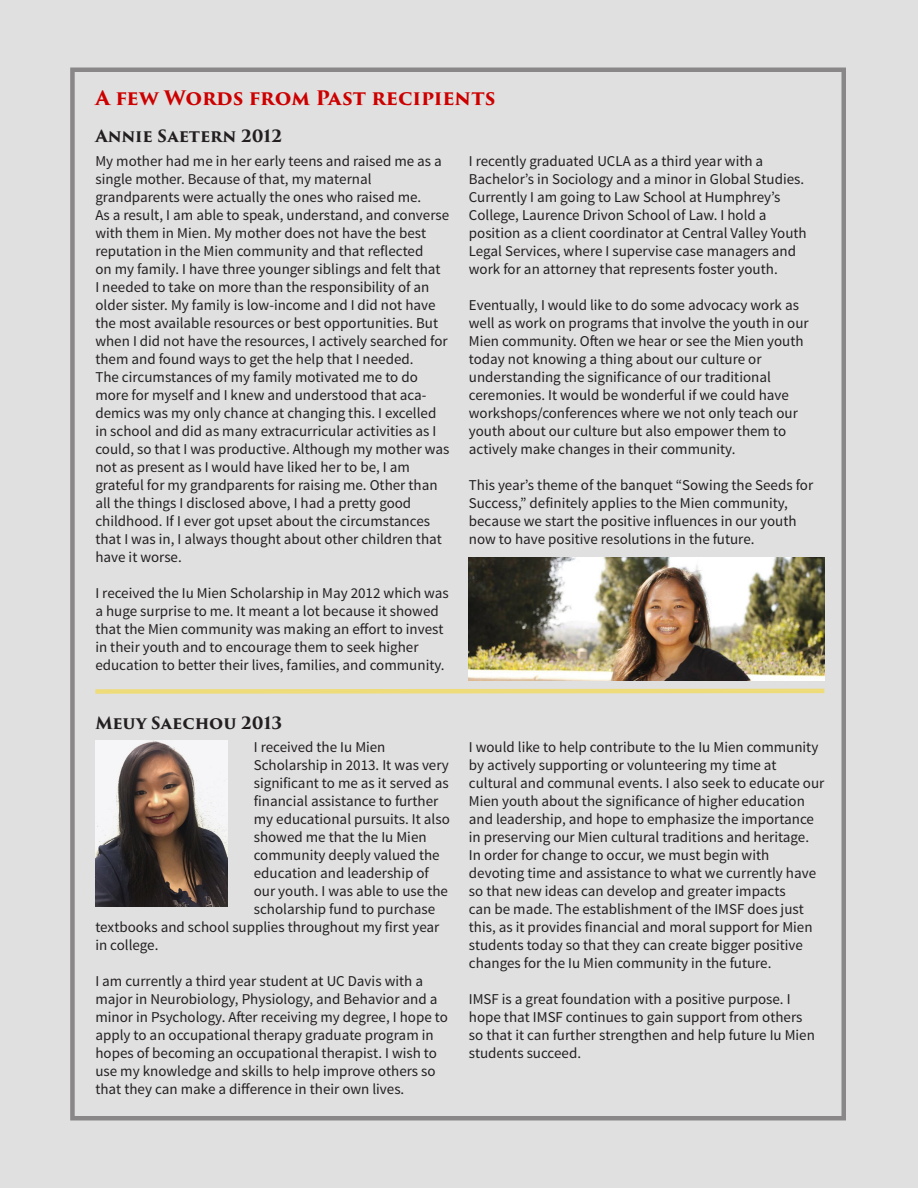
<style>
.page{position:relative;width:918px;height:1188px;background:#e0e0e0}
.page>*{position:absolute;margin:0;border:0;box-sizing:border-box;transform-origin:0 0}
.t1{font:700 19.5px "Trajan Pro 3";letter-spacing:-.005em;color:#cd0000}
.t2{font:700 16.5px "Trajan Pro 3";color:#231f20}
.t3{font:15px/18px "Source Sans Pro";color:#231f20}
</style>
<div class="page">
<img style="left:95px;top:741px;width:133px;height:165px">
<svg style="left:94px;top:687px;width:732px;height:8px;background:#e7dda6"></svg>
<img style="left:469px;top:557px;width:355px;height:123px">
<p class="t1" style="left:95px;top:83px;width:401px">A few Words from Past recipients</p>
<p class="t2" style="left:95px;top:123px;width:188px">Annie Saetern 2012</p>
<p class="t3" style="left:95px;top:152px;width:348px">My mother had me in her early teens and raised me as a single mother. Because of that, my maternal</p>
<p class="t3" style="left:95px;top:188px;width:327px">grandparents were actually the ones who raised me.</p>
<p class="t3" style="left:95px;top:206px;width:355px">As a result, I am able to speak, understand, and converse with them in Mien. My mother does not have the best</p>
<p class="t3" style="left:95px;top:242px;width:354px">reputation in the Mien community and that reflected<br>on my family. I have three younger siblings and felt that I needed to take on more than the responsibility of an older sister. My family is low-income and I did not have the most available resources or best opportunities. But when I did not have the resources, I actively searched for them and found ways to get the help that I needed.</p>
<p class="t3" style="left:95px;top:368px;width:356px">The circumstances of my family motivated me to do more for myself and I knew and understood that aca&shy;demics was my only chance at changing this. I excelled in school and did as many extracurricular activities as I could, so that I was productive. Although my mother was not as present as I would have liked her to be, I am</p>
<p class="t3" style="left:95px;top:476px;width:344px">grateful for my grandparents for raising me. Other than all the things I disclosed above, I had a pretty good</p>
<p class="t3" style="left:95px;top:512px;width:348px">childhood. If I ever got upset about the circumstances that I was in, I always thought about other children that have it worse.</p>
<p class="t3" style="left:95px;top:584px;width:355px">I received the Iu Mien Scholarship in May 2012 which was a huge surprise to me. It meant a lot because it showed that the Mien community was making an effort to invest in their youth and to encourage them to seek higher</p>
<p class="t3" style="left:95px;top:656px;width:351px">education to better their lives, families, and community.</p>
<p class="t3" style="left:469px;top:152px;width:296px">I recently graduated UCLA as a third year with a</p>
<p class="t3" style="left:469px;top:170px;width:337px">Bachelor’s in Sociology and a minor in Global Studies.<br>Currently I am going to Law School at Humphrey’s</p>
<p class="t3" style="left:469px;top:206px;width:299px">College, Laurence Drivon School of Law. I hold a</p>
<p class="t3" style="left:469px;top:224px;width:339px">position as a client coordinator at Central Valley Youth<br>Legal Services, where I supervise case managers and work for an attorney that represents foster youth.</p>
<p class="t3" style="left:469px;top:296px;width:341px">Eventually, I would like to do some advocacy work as well as work on programs that involve the youth in our Mien community. Often we hear or see the Mien youth today not knowing a thing about our culture or</p>
<p class="t3" style="left:469px;top:368px;width:303px">understanding the significance of our traditional</p>
<p class="t3" style="left:469px;top:386px;width:331px">ceremonies. It would be wonderful if we could have workshops/conferences where we not only teach our youth about our culture but also empower them to</p>
<p class="t3" style="left:469px;top:440px;width:268px">actively make changes in their community.</p>
<p class="t3" style="left:469px;top:476px;width:346px">This year’s theme of the banquet “Sowing the Seeds for<br>Success,” definitely applies to the Mien community,</p>
<p class="t3" style="left:469px;top:512px;width:329px">because we start the positive influences in our youth now to have positive resolutions in the future.</p>
<p class="t2" style="left:95px;top:711px;width:188px">Meuy Saechou 2013</p>
<p class="t3" style="left:254px;top:738px;width:133px">I received the Iu Mien</p>
<p class="t3" style="left:254px;top:756px;width:197px">Scholarship in 2013. It was very</p>
<p class="t3" style="left:254px;top:774px;width:196px">significant to me as it served as</p>
<p class="t3" style="left:254px;top:792px;width:186px">financial assistance to further</p>
<p class="t3" style="left:254px;top:810px;width:198px">my educational pursuits. It also</p>
<p class="t3" style="left:254px;top:828px;width:174px">showed me that the Iu Mien</p>
<p class="t3" style="left:254px;top:846px;width:187px">community deeply valued the</p>
<p class="t3" style="left:254px;top:864px;width:177px">education and leadership of</p>
<p class="t3" style="left:254px;top:882px;width:196px">our youth. I was able to use the</p>
<p class="t3" style="left:254px;top:900px;width:183px">scholarship fund to purchase</p>
<p class="t3" style="left:95px;top:918px;width:346px">textbooks and school supplies throughout my first year</p>
<p class="t3" style="left:95px;top:936px;width:65px">in college.</p>
<p class="t3" style="left:95px;top:972px;width:329px">I am currently a third year student at UC Davis with a</p>
<p class="t3" style="left:95px;top:990px;width:354px">major in Neurobiology, Physiology, and Behavior and a minor in Psychology. After receiving my degree, I hope to apply to an occupational therapy graduate program in hopes of becoming an occupational therapist. I wish to use my knowledge and skills to help improve others so that they can make a difference in their own lives.</p>
<p class="t3" style="left:469px;top:738px;width:351px">I would like to help contribute to the Iu Mien community by actively supporting or volunteering my time at</p>
<p class="t3" style="left:469px;top:774px;width:357px">cultural and communal events. I also seek to educate our Mien youth about the significance of higher education and leadership, and hope to emphasize the importance in preserving our Mien cultural traditions and heritage.</p>
<p class="t3" style="left:469px;top:846px;width:302px">In order for change to occur, we must begin with</p>
<p class="t3" style="left:469px;top:864px;width:349px">devoting time and assistance to what we currently have so that new ideas can develop and greater impacts<br>can be made. The establishment of the IMSF does just this, as it provides financial and moral support for Mien students today so that they can create bigger positive changes for the Iu Mien community in the future.</p>
<p class="t3" style="left:469px;top:990px;width:348px">IMSF is a great foundation with a positive purpose. I hope that IMSF continues to gain support from others so that it can further strengthen and help future Iu Mien students succeed.</p>
</div>
